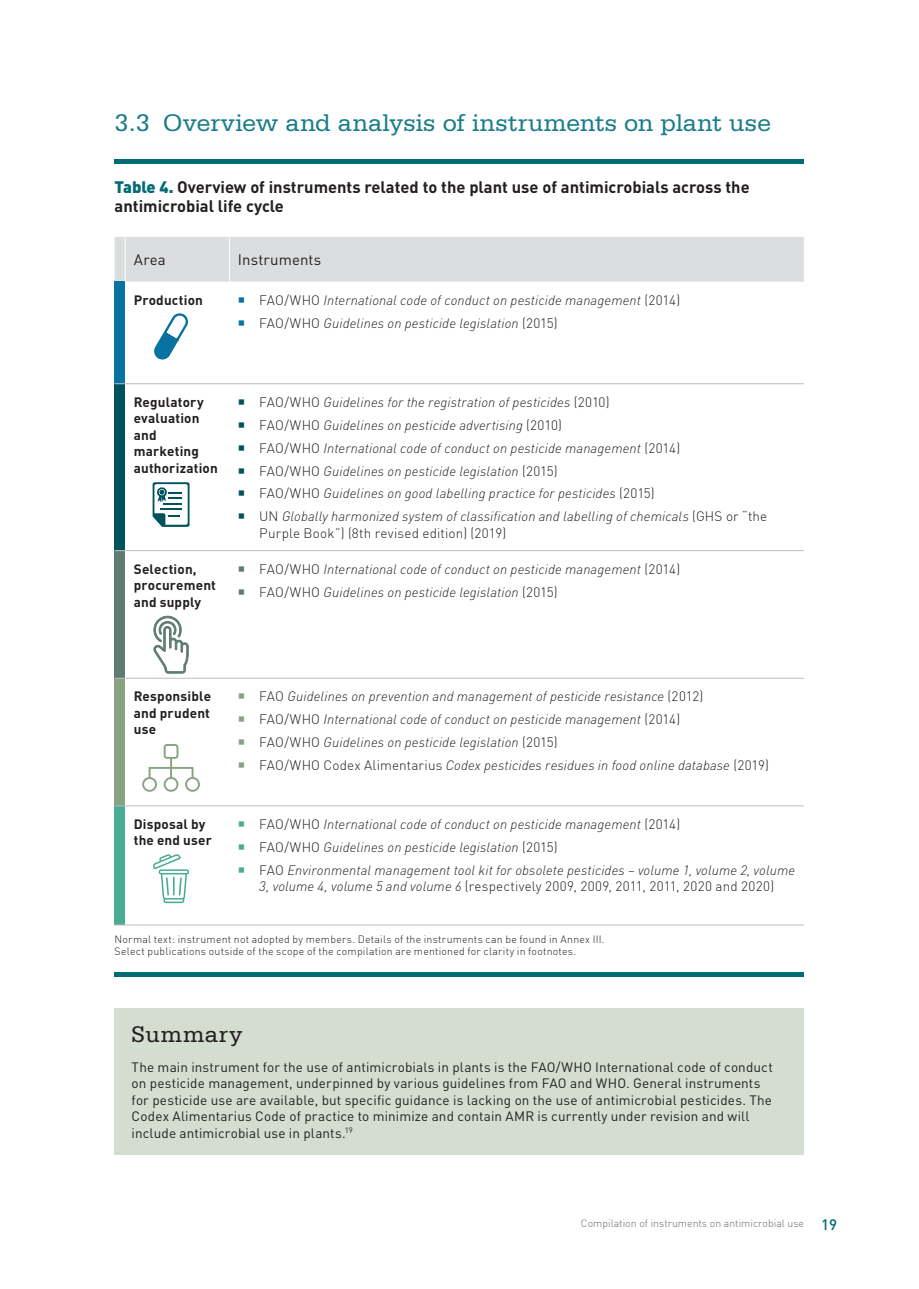
<style>
.page{position:relative;width:919px;height:1289px;background:#fff}
.page>*{position:absolute;margin:0;border:0;box-sizing:border-box;transform-origin:0 0}
.Mellemrubrik{font:25.5px "Serifa Std";letter-spacing:-.005em;color:#1a7d89}
.Sum1{font:24px "Serifa Std";letter-spacing:.025em;color:#231f20}
.Figur_over{font:700 16.5px/19.5px "DIN Pro";color:#231f20}
.Tabel_over{font:15px "DIN Pro";letter-spacing:.01em;color:#231f20}
.Tabel{font:italic 300 13.5px/16.5px "DIN";letter-spacing:.01em;color:#231f20}
.Sum2{font:13.5px/16.5px "DIN Pro";letter-spacing:.01em;color:#231f20}
.Tabel_fed{font:700 13.5px/16.5px "DIN Pro";letter-spacing:.015em;color:#231f20}
.Note_NY{font:300 10.5px "DIN";letter-spacing:.02em;color:#231f20}
.t1{font:300 10.5px "DIN";color:#6c6d70}
.s1{font-weight:900;color:#006a75}
.s2{color:#0872a0}
.s3{font-style:normal}
.s4{color:#00535d}
.s5{color:#5f7b73}
.s6{color:#88a283}
.s7{color:#4bac96}
.s8{font-family:"DIN Pro";font-weight:500;font-size:15px;color:#006a75}
</style>
<div class="page">
<div style="left:115px;top:1008px;width:688px;height:146px;background:#d3ded1"></div>
<div style="left:115px;top:282px;width:10px;height:102px;background:#0872a0"></div>
<div style="left:115px;top:384px;width:10px;height:166px;background:#00535d"></div>
<div style="left:115px;top:550px;width:10px;height:128px;background:#5f7b73"></div>
<div style="left:115px;top:678px;width:10px;height:127px;background:#88a283"></div>
<div style="left:115px;top:805px;width:10px;height:120px;background:#4bac96"></div>
<hr style="left:125px;top:383px;width:104px;height:1px;background:#bcbdc0">
<hr style="left:229px;top:383px;width:574px;height:1px;background:#bcbdc0">
<hr style="left:125px;top:550px;width:104px;height:1px;background:#bcbdc0">
<hr style="left:229px;top:550px;width:574px;height:1px;background:#bcbdc0">
<hr style="left:125px;top:678px;width:104px;height:1px;background:#bcbdc0">
<hr style="left:229px;top:678px;width:574px;height:1px;background:#bcbdc0">
<hr style="left:125px;top:805px;width:104px;height:1px;background:#bcbdc0">
<hr style="left:229px;top:805px;width:574px;height:1px;background:#bcbdc0">
<div style="left:115px;top:237px;width:688px;height:45px;background:#dcdddf"></div>
<hr style="left:125px;top:924px;width:104px;height:1px;background:#bcbdc0">
<hr style="left:229px;top:924px;width:574px;height:1px;background:#bcbdc0">
<hr style="left:125px;top:237px;width:1px;height:45px;background:#fff">
<hr style="left:229px;top:237px;width:1px;height:45px;background:#fff">
<div style="left:115px;top:159px;width:688px;height:5px;background:#006a75"></div>
<hr style="left:115px;top:972px;width:688px;height:4px;background:#006a75">
<svg style="left:154px;top:313px;width:34px;height:47px"></svg>
<svg style="left:153px;top:482px;width:36px;height:45px"></svg>
<svg style="left:153px;top:615px;width:36px;height:59px"></svg>
<svg style="left:142px;top:744px;width:58px;height:47px"></svg>
<svg style="left:153px;top:854px;width:36px;height:49px"></svg>
<p class="Mellemrubrik" style="left:115px;top:109px;width:658px">3.3 Overview and analysis of instruments on plant use</p>
<p class="Figur_over" style="left:115px;top:176px;width:636px"><span class="s1">Table 4.</span> Overview of instruments related to the plant use of antimicrobials across the antimicrobial life cycle</p>
<p class="Tabel_over" style="left:134px;top:249px;width:34px">Area</p>
<p class="Tabel_over" style="left:238px;top:249px;width:85px">Instruments</p>
<p class="Tabel_fed" style="left:134px;top:291px;width:71px">Production</p>
<p class="Tabel" style="left:238px;top:291px;width:443px"><span class="s2">○</span> <span class="s3">FAO/WHO</span> International code of conduct on pesticide management <span class="s3">(2014)</span></p>
<p class="Tabel" style="left:238px;top:314px;width:321px"><span class="s2">○</span> <span class="s3">FAO/WHO</span> Guidelines on pesticide legislation <span class="s3">(2015)</span></p>
<p class="Tabel_fed" style="left:134px;top:393px;width:86px">Regulatory evaluation and marketing authorization</p>
<p class="Tabel" style="left:238px;top:393px;width:373px"><span class="s4">○</span> <span class="s3">FAO/WHO</span> Guidelines for the registration of pesticides <span class="s3">(2010)</span></p>
<p class="Tabel" style="left:238px;top:416px;width:325px"><span class="s4">○</span> <span class="s3">FAO/WHO</span> Guidelines on pesticide advertising <span class="s3">(2010)</span></p>
<p class="Tabel" style="left:238px;top:439px;width:443px"><span class="s4">○</span> <span class="s3">FAO/WHO</span> International code of conduct on pesticide management <span class="s3">(2014)</span></p>
<p class="Tabel" style="left:238px;top:462px;width:321px"><span class="s4">○</span> <span class="s3">FAO/WHO</span> Guidelines on pesticide legislation <span class="s3">(2015)</span></p>
<p class="Tabel" style="left:238px;top:485px;width:418px"><span class="s4">○</span> <span class="s3">FAO/WHO</span> Guidelines on good labelling practice for pesticides <span class="s3">(2015)</span></p>
<p class="Tabel" style="left:259px;top:508px;width:509px;text-indent:-21px"><span class="s4">○</span> <span class="s3">UN</span> Globally harmonized system of classification and labelling of chemicals <span class="s3">(GHS or “the<br>Purple Book”) (8th revised edition) (2019)</span></p>
<p class="Tabel_fed" style="left:134px;top:560px;width:84px">Selection, procurement and supply</p>
<p class="Tabel" style="left:238px;top:560px;width:443px"><span class="s5">○</span> <span class="s3">FAO/WHO</span> International code of conduct on pesticide management <span class="s3">(2014)</span></p>
<p class="Tabel" style="left:238px;top:583px;width:321px"><span class="s5">○</span> <span class="s3">FAO/WHO</span> Guidelines on pesticide legislation <span class="s3">(2015)</span></p>
<p class="Tabel_fed" style="left:134px;top:687px;width:79px;text-align:justify">Responsible and prudent use</p>
<p class="Tabel" style="left:238px;top:688px;width:467px"><span class="s6">○</span> <span class="s3">FAO</span> Guidelines on prevention and management of pesticide resistance <span class="s3">(2012)</span></p>
<p class="Tabel" style="left:238px;top:711px;width:443px"><span class="s6">○</span> <span class="s3">FAO/WHO</span> International code of conduct on pesticide management <span class="s3">(2014)</span></p>
<p class="Tabel" style="left:238px;top:734px;width:321px"><span class="s6">○</span> <span class="s3">FAO/WHO</span> Guidelines on pesticide legislation <span class="s3">(2015)</span></p>
<p class="Tabel" style="left:238px;top:756px;width:532px"><span class="s6">○</span> <span class="s3">FAO/WHO Codex Alimentarius</span> Codex pesticides residues in food online database <span class="s3">(2019)</span></p>
<p class="Tabel_fed" style="left:134px;top:815px;width:80px">Disposal by the end user</p>
<p class="Tabel" style="left:238px;top:815px;width:443px"><span class="s7">○</span> <span class="s3">FAO/WHO</span> International code of conduct on pesticide management <span class="s3">(2014)</span></p>
<p class="Tabel" style="left:238px;top:838px;width:321px"><span class="s7">○</span> <span class="s3">FAO/WHO</span> Guidelines on pesticide legislation <span class="s3">(2015)</span></p>
<p class="Tabel" style="left:238px;top:861px;width:558px;text-align:center"><span class="s7">○</span> <span class="s3">FAO</span> Environmental management tool kit for obsolete pesticides – volume 1, volume 2, volume<br>3, volume 4, volume 5 and volume 6 <span class="s3">(respectively 2009, 2009, 2011, 2011, 2020 and 2020)</span></p>
<p class="Note_NY" style="left:115px;top:933px;width:491px">Normal text: instrument not adopted by members. Details of the instruments can be found in Annex III.</p>
<p class="Note_NY" style="left:115px;top:945px;width:463px">Select publications outside of the scope of the compilation are mentioned for clarity in footnotes.</p>
<p class="Sum1" style="left:132px;top:1021px;width:112px">Summary</p>
<p class="Sum2" style="left:132px;top:1057px;width:642px">The main instrument for the use of antimicrobials in plants is the FAO/WHO International code of conduct on pesticide management, underpinned by various guidelines from FAO and WHO. General instruments for pesticide use are available, but specific guidance is lacking on the use of antimicrobial pesticides. The Codex Alimentarius Code of practice to minimize and contain AMR is currently under revision and will include antimicrobial use in plants.<sup>19</sup></p>
<p class="t1" style="left:581px;top:1217px;width:257px">Compilation of instruments on antimicrobial use <span class="s8">19</span></p>
</div>
